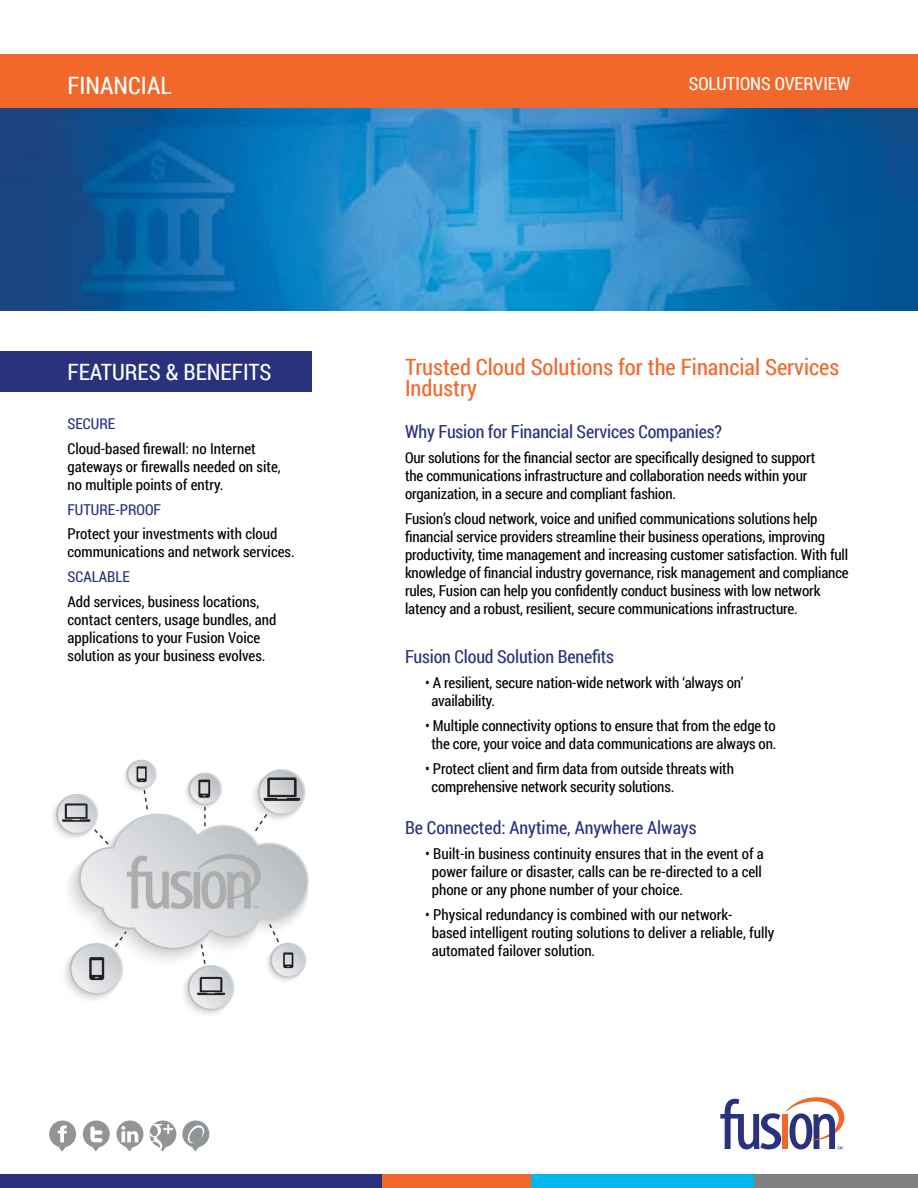
<style>
.page{position:relative;width:918px;height:1188px;background:#fff}
.page>*{position:absolute;margin:0;border:0;box-sizing:border-box;transform-origin:0 0}
.t1{font:24px "Roboto Condensed";color:#fff}
.t2{font:22.5px/21px "Roboto Condensed";color:#f2682b}
.t3{font:22.5px "Roboto Condensed";color:#fff}
.t4{font:18px "Roboto Condensed";letter-spacing:-.01em;color:#2a317d}
.t5{font:18px "Roboto Condensed";color:#fff}
.t6{font:15px/18px "Roboto Condensed";letter-spacing:-.01em;color:#000}
.t7{font:15px "Roboto Condensed";color:#2a317d}
</style>
<div class="page">
<div style="left:0;top:54px;width:918px;height:54px;background:#f2682b"></div>
<div style="left:0;top:1174px;width:382px;height:14px;background:#2a317d"></div>
<div style="left:382px;top:1174px;width:149px;height:14px;background:#f2682b"></div>
<div style="left:531px;top:1174px;width:223px;height:14px;background:#00b8ec"></div>
<div style="left:754px;top:1174px;width:164px;height:14px;background:#808181"></div>
<img style="left:0;top:108px;width:918px;height:202px">
<div style="left:0;top:351px;width:311px;height:41px;background:#2a317d"></div>
<svg style="left:182px;top:1120px;width:27px;height:31px"></svg>
<svg style="left:49px;top:1120px;width:27px;height:31px"></svg>
<svg style="left:83px;top:1120px;width:27px;height:31px"></svg>
<svg style="left:116px;top:1120px;width:27px;height:31px"></svg>
<svg style="left:149px;top:1120px;width:27px;height:31px"></svg>
<svg style="left:720px;top:1097px;width:124px;height:52px"></svg>
<img style="left:53px;top:759px;width:256px;height:256px">
<h1 class="t1" style="left:68px;top:68px;width:106px">FINANCIAL</h1>
<p class="t5" style="left:689px;top:72px;width:163px">SOLUTIONS OVERVIEW</p>
<h2 class="t3" style="left:68px;top:356px;width:205px">FEATURES &amp; BENEFITS</h2>
<p class="t7" style="left:68px;top:413px;width:49px">SECURE</p>
<p class="t6" style="left:68px;top:439px;width:215px">Cloud-based firewall: no Internet gateways or firewalls needed on site, no multiple points of entry.</p>
<p class="t7" style="left:68px;top:499px;width:95px">FUTURE-PROOF</p>
<p class="t6" style="left:68px;top:525px;width:229px">Protect your investments with cloud communications and network services.</p>
<p class="t7" style="left:68px;top:566px;width:64px">SCALABLE</p>
<p class="t6" style="left:68px;top:592px;width:210px">Add services, business locations, contact centers, usage bundles, and applications to your Fusion Voice solution as your business evolves.</p>
<h2 class="t2" style="left:405px;top:355px;width:436px">Trusted Cloud Solutions for the Financial Services<br>Industry</h2>
<p class="t4" style="left:405px;top:419px;width:318px">Why Fusion for Financial Services Companies?</p>
<p class="t6" style="left:405px;top:448px;width:412px">Our solutions for the financial sector are specifically designed to support the communications infrastructure and collaboration needs within your organization, in a secure and compliant fashion.</p>
<p class="t6" style="left:405px;top:509px;width:445px">Fusion’s cloud network, voice and unified communications solutions help financial service providers streamline their business operations, improving productivity, time management and increasing customer satisfaction. With full knowledge of financial industry governance, risk management and compliance rules, Fusion can help you confidently conduct business with low network latency and a robust, resilient, secure communications infrastructure.</p>
<p class="t4" style="left:405px;top:644px;width:211px">Fusion Cloud Solution Benefits</p>
<p class="t6" style="left:431px;top:673px;width:314px;text-indent:-6px">• A resilient, secure nation-wide network with ‘always on’ availability.</p>
<p class="t6" style="left:425px;top:716px;width:353px;text-align:center">• Multiple connectivity options to ensure that from the edge to the core, your voice and data communications are always on.</p>
<p class="t6" style="left:431px;top:759px;width:304px;text-indent:-6px">• Protect client and firm data from outside threats with comprehensive network security solutions.</p>
<p class="t4" style="left:405px;top:815px;width:293px">Be Connected: Anytime, Anywhere Always</p>
<p class="t6" style="left:432px;top:844px;width:334px;text-indent:-7px">• Built-in business continuity ensures that in the event of a power failure or disaster, calls can be re-directed to a cell phone or any phone number of your choice.</p>
<p class="t6" style="left:432px;top:905px;width:344px;text-indent:-7px">• Physical redundancy is combined with our network-<br>based intelligent routing solutions to deliver a reliable, fully automated failover solution.</p>
</div>
